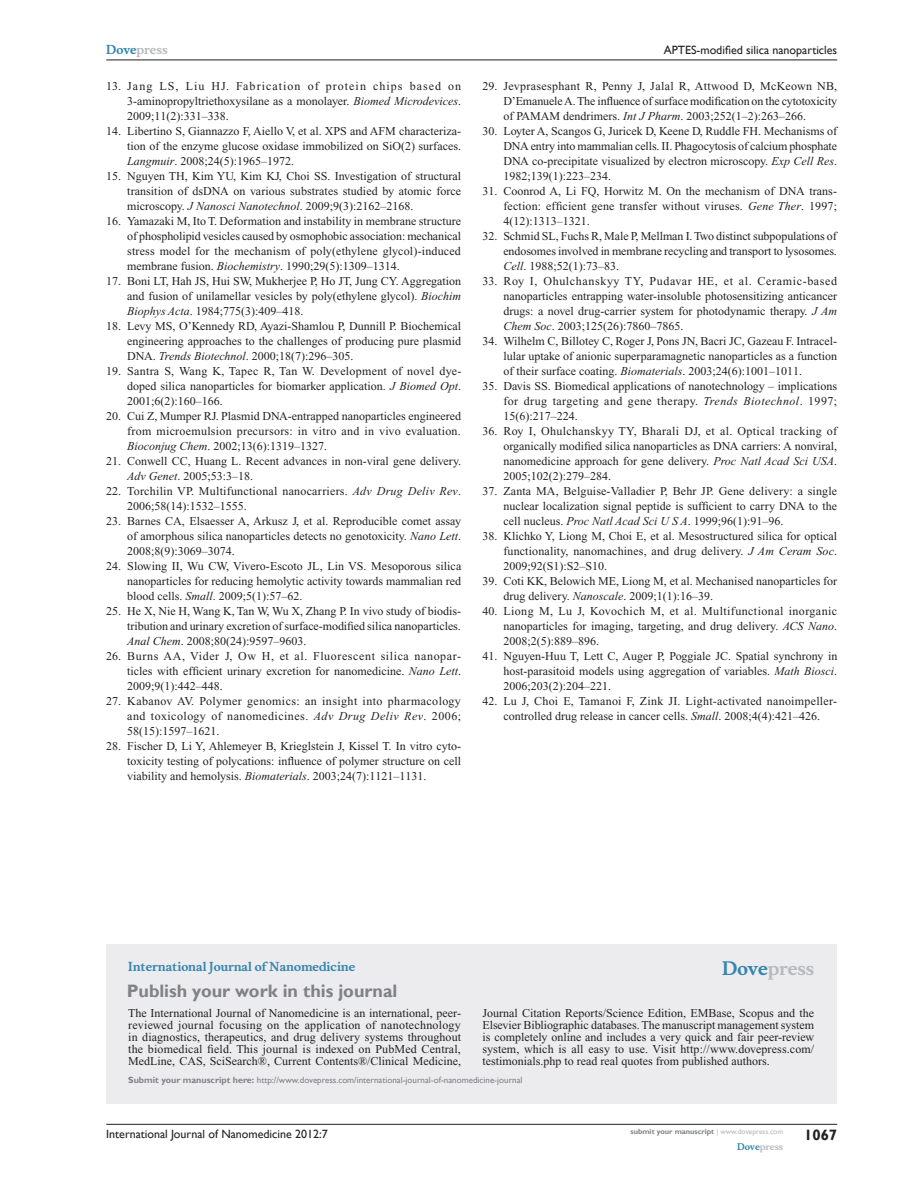
<style>
.page{position:relative;width:918px;height:1188px;background:#fff}
.page>*{position:absolute;margin:0;border:0;box-sizing:border-box;transform-origin:0 0}
.t1{font:700 18px "Gill Sans";color:#808285}
.t2{font:700 18px "Musee";color:#b8b9bc}
.t3{font:700 15px "Gill Sans";color:#231f20}
.t4{font:12px/15px "Times New Roman";color:#231f20;text-align:justify}
.t5{font:12px/15px "Times New Roman";letter-spacing:.02em;color:#231f20}
.t6{font:12px "Gill Sans";color:#231f20}
.t7{font:700 12px "Musee";color:#3485ae}
.t8{font:700 12px "Musee";color:#b8b9bc}
.t9{font:9px "Gill Sans";color:#808285}
.t10{font:700 9px "Musee";color:#b8b9bc}
.t11{font:700 7.5px "Gill Sans";color:#808285}
.s1{color:#3485ae}
.s2{font-style:italic}
.s3{font-weight:700}
.s4{font-weight:400;color:#b8b9bc}
</style>
<div class="page">
<div style="left:106px;top:944px;width:731px;height:159px;background:#ececee"></div>
<hr style="left:106px;top:1124px;width:731px;height:1px;background:#231f20">
<hr style="left:106px;top:60px;width:731px;height:1px;background:#231f20">
<p class="t8" style="left:106px;top:43px;width:63px"><span class="s1">Dove</span>press</p>
<p class="t4" style="left:127px;top:79px;width:336px;text-indent:-21px">13. Jang LS, Liu HJ. Fabrication of protein chips based on 3-aminopropyltriethoxysilane as a monolayer. <span class="s2">Biomed Microdevices</span>.<br>2009;11(2):331–338.</p>
<p class="t4" style="left:127px;top:124px;width:335px;text-indent:-21px">14. Libertino S, Giannazzo F, Aiello V, et al. XPS and AFM characteriza&shy;tion of the enzyme glucose oxidase immobilized on SiO(2) surfaces.<br><span class="s2">Langmuir</span>. 2008;24(5):1965–1972.</p>
<p class="t4" style="left:127px;top:169px;width:335px;text-indent:-21px">15. Nguyen TH, Kim YU, Kim KJ, Choi SS. Investigation of structural transition of dsDNA on various substrates studied by atomic force microscopy. <span class="s2">J Nanosci Nanotechnol</span>. 2009;9(3):2162–2168.</p>
<p class="t4" style="left:127px;top:214px;width:335px;text-indent:-21px">16. Yamazaki M, Ito T. Deformation and instability in membrane structure of phospholipid vesicles caused by osmophobic association: mechanical stress model for the mechanism of poly(ethylene glycol)-induced membrane fusion. <span class="s2">Biochemistry</span>. 1990;29(5):1309–1314.</p>
<p class="t4" style="left:127px;top:274px;width:335px;text-indent:-21px">17. Boni LT, Hah JS, Hui SW, Mukherjee P, Ho JT, Jung CY. Aggregation and fusion of unilamellar vesicles by poly(ethylene glycol). <span class="s2">Biochim Biophys Acta</span>. 1984;775(3):409–418.</p>
<p class="t4" style="left:127px;top:319px;width:335px;text-indent:-21px">18. Levy MS, O’Kennedy RD, Ayazi-Shamlou P, Dunnill P. Biochemical engineering approaches to the challenges of producing pure plasmid DNA. <span class="s2">Trends Biotechnol</span>. 2000;18(7):296–305.</p>
<p class="t4" style="left:127px;top:364px;width:336px;text-indent:-21px">19. Santra S, Wang K, Tapec R, Tan W. Development of novel dye&shy;doped silica nanoparticles for biomarker application. <span class="s2">J Biomed Opt</span>.<br>2001;6(2):160–166.</p>
<p class="t4" style="left:127px;top:409px;width:335px;text-indent:-21px">20. Cui Z, Mumper RJ. Plasmid DNA-entrapped nanoparticles engineered from microemulsion precursors: in vitro and in vivo evaluation.<br><span class="s2">Bioconjug Chem</span>. 2002;13(6):1319–1327.</p>
<p class="t4" style="left:127px;top:454px;width:335px;text-indent:-21px">21. Conwell CC, Huang L. Recent advances in non-viral gene delivery.<br><span class="s2">Adv Genet</span>. 2005;53:3–18.</p>
<p class="t5" style="left:127px;top:484px;width:335px;text-indent:-21px">22. Torchilin VP. Multifunctional nanocarriers. <span class="s2">Adv Drug Deliv Rev</span>.<br>2006;58(14):1532–1555.</p>
<p class="t4" style="left:127px;top:514px;width:335px;text-indent:-21px">23. Barnes CA, Elsaesser A, Arkusz J, et al. Reproducible comet assay of amorphous silica nanoparticles detects no genotoxicity. <span class="s2">Nano Lett</span>.<br>2008;8(9):3069–3074.</p>
<p class="t4" style="left:127px;top:559px;width:336px;text-indent:-21px">24. Slowing II, Wu CW, Vivero-Escoto JL, Lin VS. Mesoporous silica nanoparticles for reducing hemolytic activity towards mammalian red blood cells. <span class="s2">Small</span>. 2009;5(1):57–62.</p>
<p class="t4" style="left:127px;top:604px;width:335px;text-indent:-21px">25. He X, Nie H, Wang K, Tan W, Wu X, Zhang P. In vivo study of biodis&shy;tribution and urinary excretion of surface-modified silica nanoparticles.<br><span class="s2">Anal Chem</span>. 2008;80(24):9597–9603.</p>
<p class="t4" style="left:127px;top:649px;width:335px;text-indent:-21px">26. Burns AA, Vider J, Ow H, et al. Fluorescent silica nanopar&shy;ticles with efficient urinary excretion for nanomedicine. <span class="s2">Nano Lett</span>.<br>2009;9(1):442–448.</p>
<p class="t4" style="left:127px;top:694px;width:335px;text-indent:-21px">27. Kabanov AV. Polymer genomics: an insight into pharmacology and toxicology of nanomedicines. <span class="s2">Adv Drug Deliv Rev</span>. 2006; 58(15):1597–1621.</p>
<p class="t4" style="left:127px;top:739px;width:335px;text-indent:-21px">28. Fischer D, Li Y, Ahlemeyer B, Krieglstein J, Kissel T. In vitro cyto&shy;toxicity testing of polycations: influence of polymer structure on cell viability and hemolysis. <span class="s2">Biomaterials</span>. 2003;24(7):1121–1131.</p>
<p class="t6" style="left:664px;top:43px;width:175px">APTES-modified silica nanoparticles</p>
<p class="t4" style="left:503px;top:79px;width:335px;text-indent:-21px">29. Jevprasesphant R, Penny J, Jalal R, Attwood D, McKeown NB, D’Emanuele A. The influence of surface modification on the cytotoxicity of PAMAM dendrimers. <span class="s2">Int J Pharm</span>. 2003;252(1–2):263–266.</p>
<p class="t4" style="left:503px;top:124px;width:335px;text-indent:-21px">30. Loyter A, Scangos G, Juricek D, Keene D, Ruddle FH. Mechanisms of DNA entry into mammalian cells. II. Phagocytosis of calcium phosphate DNA co-precipitate visualized by electron microscopy. <span class="s2">Exp Cell Res</span>.<br>1982;139(1):223–234.</p>
<p class="t4" style="left:503px;top:184px;width:335px;text-indent:-21px">31. Coonrod A, Li FQ, Horwitz M. On the mechanism of DNA trans&shy;fection: efficient gene transfer without viruses. <span class="s2">Gene Ther</span>. 1997; 4(12):1313–1321.</p>
<p class="t4" style="left:503px;top:229px;width:335px;text-indent:-21px">32. Schmid SL, Fuchs R, Male P, Mellman I. Two distinct subpopulations of endosomes involved in membrane recycling and transport to lysosomes.<br><span class="s2">Cell</span>. 1988;52(1):73–83.</p>
<p class="t4" style="left:503px;top:274px;width:335px;text-indent:-21px">33. Roy I, Ohulchanskyy TY, Pudavar HE, et al. Ceramic-based nanoparticles entrapping water-insoluble photosensitizing anticancer drugs: a novel drug-carrier system for photodynamic therapy. <span class="s2">J Am Chem Soc</span>. 2003;125(26):7860–7865.</p>
<p class="t4" style="left:503px;top:334px;width:335px;text-indent:-21px">34. Wilhelm C, Billotey C, Roger J, Pons JN, Bacri JC, Gazeau F. Intracel&shy;lular uptake of anionic superparamagnetic nanoparticles as a function of their surface coating. <span class="s2">Biomaterials</span>. 2003;24(6):1001–1011.</p>
<p class="t4" style="left:503px;top:379px;width:335px;text-indent:-21px">35. Davis SS. Biomedical applications of nanotechnology – implications for drug targeting and gene therapy. <span class="s2">Trends Biotechnol</span>. 1997; 15(6):217–224.</p>
<p class="t4" style="left:503px;top:424px;width:335px;text-indent:-21px">36. Roy I, Ohulchanskyy TY, Bharali DJ, et al. Optical tracking of organically modified silica nanoparticles as DNA carriers: A nonviral, nanomedicine approach for gene delivery. <span class="s2">Proc Natl Acad Sci USA</span>.<br>2005;102(2):279–284.</p>
<p class="t4" style="left:503px;top:484px;width:335px;text-indent:-21px">37. Zanta MA, Belguise-Valladier P, Behr JP. Gene delivery: a single nuclear localization signal peptide is sufficient to carry DNA to the cell nucleus. <span class="s2">Proc Natl Acad Sci U S A</span>. 1999;96(1):91–96.</p>
<p class="t4" style="left:503px;top:529px;width:335px;text-indent:-21px">38. Klichko Y, Liong M, Choi E, et al. Mesostructured silica for optical functionality, nanomachines, and drug delivery. <span class="s2">J Am Ceram Soc</span>.<br>2009;92(S1):S2–S10.</p>
<p class="t4" style="left:503px;top:574px;width:335px;text-indent:-21px">39. Coti KK, Belowich ME, Liong M, et al. Mechanised nanoparticles for drug delivery. <span class="s2">Nanoscale</span>. 2009;1(1):16–39.</p>
<p class="t4" style="left:503px;top:604px;width:335px;text-indent:-21px">40. Liong M, Lu J, Kovochich M, et al. Multifunctional inorganic nanoparticles for imaging, targeting, and drug delivery. <span class="s2">ACS Nano</span>.<br>2008;2(5):889–896.</p>
<p class="t4" style="left:503px;top:649px;width:336px;text-indent:-21px">41. Nguyen-Huu T, Lett C, Auger P, Poggiale JC. Spatial synchrony in host-parasitoid models using aggregation of variables. <span class="s2">Math Biosci</span>.<br>2006;203(2):204–221.</p>
<p class="t4" style="left:482px;top:694px;width:356px;text-align:center">42. Lu J, Choi E, Tamanoi F, Zink JI. Light-activated nanoimpeller&shy;controlled drug release in cancer cells. <span class="s2">Small</span>. 2008;4(4):421–426.</p>
<p class="t7" style="left:128px;top:959px;width:228px">International Journal of Nanomedicine</p>
<h1 class="t1" style="left:127px;top:980px;width:272px">Publish your work in this journal</h1>
<h1 class="t2" style="left:722px;top:958px;width:94px"><span class="s1">Dove</span>press</h1>
<p class="t4" style="left:128px;top:1007px;width:334px;line-height:12px">The International Journal of Nanomedicine is an international, peer&shy;reviewed journal focusing on the application of nanotechnology in diagnostics, therapeutics, and drug delivery systems throughout the biomedical field. This journal is indexed on PubMed Central, MedLine, CAS, SciSearch®, Current Contents®/Clinical Medicine,</p>
<p class="t4" style="left:482px;top:1007px;width:333px;line-height:12px">Journal Citation Reports/Science Edition, EMBase, Scopus and the Elsevier Bibliographic databases. The manuscript management system is completely online and includes a very quick and fair peer-review system, which is all easy to use. Visit http://www.dovepress.com/ testimonials.php to read real quotes from published authors.</p>
<p class="t9" style="left:128px;top:1075px;width:396px"><span class="s3">Submit your manuscript here:</span> http://www.dovepress.com/international-journal-of-nanomedicine-journal</p>
<p class="t6" style="left:106px;top:1127px;width:223px">International Journal of Nanomedicine 2012:7</p>
<p class="t11" style="left:631px;top:1127px;width:154px">submit your manuscript <span class="s4">| www.dovepress.com</span></p>
<p class="t10" style="left:737px;top:1141px;width:48px"><span class="s1">Dove</span>press</p>
<p class="t3" style="left:804px;top:1126px;width:35px">1067</p>
</div>
